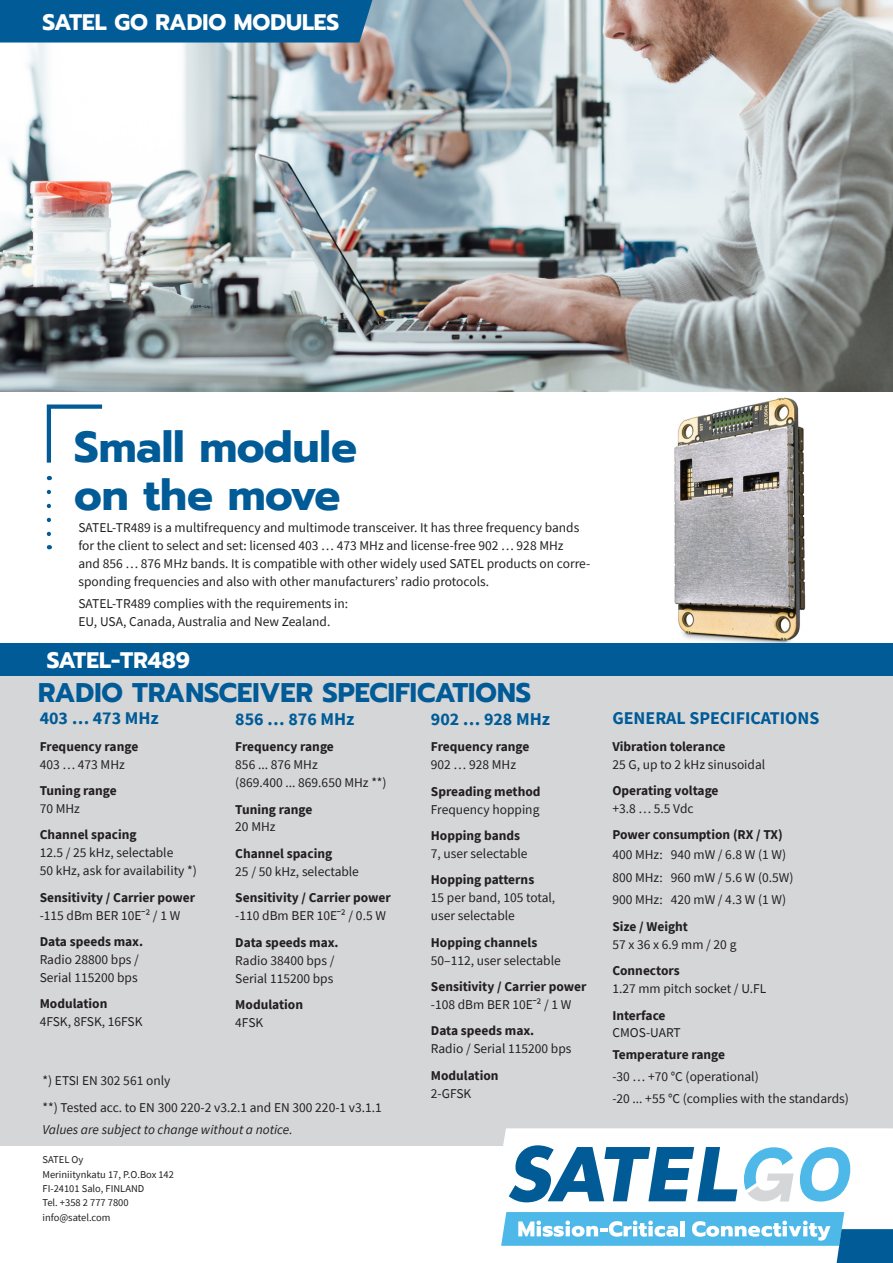
<style>
.page{position:relative;width:893px;height:1263px;background:#fff}
.page>*{position:absolute;margin:0;border:0;box-sizing:border-box;transform-origin:0 0}
.huomioteksti_isompi{font:700 43.35px/47.8px "Prompt";color:#005b97}
.h2_sin{font:700 26.85px "Prompt";color:#005b97}
.h3_valk{font:700 22.35px "Prompt";color:#fff}
.t1{font:700 18px "Source Sans Pro";color:#005b97}
.leipä{font:13.5px/18px "Source Sans Pro";color:#231f20}
.t2{font:700 13.5px/18px "Source Sans Pro";color:#231f20}
.t3{font:italic 13.5px "Source Sans Pro";color:#231f20}
.yhteystiedot{font:10.5px "Source Sans Pro";color:#231f20}
.s1{font-weight:400}
.s2{font-weight:700}
</style>
<div class="page">
<img style="left:0;top:0;width:893px;height:391px">
<div style="left:0;top:643px;width:893px;height:503px;background:#d5d6d8"></div>
<div style="left:0;top:643px;width:893px;height:33px;background:#005b97"></div>
<div style="left:0;top:0;width:372px;height:43px;background:#005b97"></div>
<svg style="left:46px;top:404px;width:57px;height:59px"></svg>
<svg style="left:47px;top:492px;width:4px;height:57px"></svg>
<div style="left:503px;top:1128px;width:390px;height:75px;background:#fff"></div>
<svg style="left:800px;top:1147px;width:50px;height:54px"></svg>
<svg style="left:509px;top:1145px;width:228px;height:57px"></svg>
<svg style="left:744px;top:1147px;width:50px;height:54px"></svg>
<svg style="left:501px;top:1212px;width:392px;height:51px"></svg>
<img style="left:674px;top:397px;width:132px;height:246px">
<p class="h3_valk" style="left:43px;top:5px;width:298px">SATEL GO RADIO MODULES</p>
<p class="huomioteksti_isompi" style="left:74px;top:423px;width:284px">Small module on the move</p>
<p class="leipä" style="left:78px;top:519px;width:513px">SATEL-TR489 is a multifrequency and multimode transceiver. It has three frequency bands for the client to select and set: licensed 403 … 473 MHz and license-free 902 … 928 MHz<br>and 856 … 876 MHz bands. It is compatible with other widely used SATEL products on corre&shy;sponding frequencies and also with other manufacturers’ radio protocols.</p>
<p class="leipä" style="left:78px;top:595px;width:271px">SATEL-TR489 complies with the requirements in:<br>EU, USA, Canada, Australia and New Zealand.</p>
<p class="h3_valk" style="left:47px;top:644px;width:145px">SATEL-TR489</p>
<p class="h2_sin" style="left:38px;top:672px;width:494px">RADIO TRANSCEIVER SPECIFICATIONS</p>
<p class="t1" style="left:40px;top:706px;width:121px">403 … 473 MHz</p>
<p class="t2" style="left:40px;top:737px;width:100px">Frequency range<br><span class="s1">403 … 473 MHz</span></p>
<p class="t2" style="left:40px;top:781px;width:79px">Tuning range<br><span class="s1">70 MHz</span></p>
<p class="leipä" style="left:40px;top:826px;width:159px"><span class="s2">Channel spacing<br></span>12.5 / 25 kHz, selectable<br>50 kHz, ask for availability *)</p>
<p class="t2" style="left:40px;top:888px;width:157px">Sensitivity / Carrier power <span class="s1">-115 dBm BER 10Eˉ² / 1 W</span></p>
<p class="leipä" style="left:40px;top:932px;width:105px"><span class="s2">Data speeds max.<br></span>Radio 28800 bps /<br>Serial 115200 bps</p>
<p class="leipä" style="left:40px;top:995px;width:104px"><span class="s2">Modulation<br></span>4FSK, 8FSK, 16FSK</p>
<p class="t1" style="left:235px;top:707px;width:121px">856 … 876 MHz</p>
<p class="leipä" style="left:235px;top:738px;width:153px"><span class="s2">Frequency range<br></span>856 ... 876 MHz<br>(869.400 ... 869.650 MHz **)</p>
<p class="t2" style="left:235px;top:800px;width:79px">Tuning range<br><span class="s1">20 MHz</span></p>
<p class="leipä" style="left:235px;top:844px;width:125px"><span class="s2">Channel spacing<br></span>25 / 50 kHz, selectable</p>
<p class="t2" style="left:235px;top:888px;width:157px">Sensitivity / Carrier power <span class="s1">-110 dBm BER 10Eˉ² / 0.5 W</span></p>
<p class="leipä" style="left:235px;top:933px;width:105px"><span class="s2">Data speeds max.<br></span>Radio 38400 bps /<br>Serial 115200 bps</p>
<p class="t2" style="left:235px;top:995px;width:69px">Modulation<br><span class="s1">4FSK</span></p>
<p class="leipä" style="left:43px;top:1071px;width:129px">*) ETSI EN 302 561 only</p>
<p class="leipä" style="left:43px;top:1098px;width:341px">**) Tested acc. to EN 300 220-2 v3.2.1 and EN 300 220-1 v3.1.1</p>
<p class="t3" style="left:43px;top:1121px;width:252px">Values are subject to change without a notice.</p>
<p class="yhteystiedot" style="left:43px;top:1153px;width:42px">SATEL Oy</p>
<p class="yhteystiedot" style="left:43px;top:1167px;width:133px">Meriniitynkatu 17, P.O.Box 142</p>
<p class="yhteystiedot" style="left:43px;top:1182px;width:103px">FI-24101 Salo, FINLAND</p>
<p class="yhteystiedot" style="left:43px;top:1196px;width:88px">Tel. +358 2 777 7800</p>
<p class="yhteystiedot" style="left:43px;top:1211px;width:69px">info@satel.com</p>
<p class="t1" style="left:431px;top:707px;width:121px">902 … 928 MHz</p>
<p class="t2" style="left:431px;top:737px;width:100px">Frequency range<br><span class="s1">902 … 928 MHz</span></p>
<p class="leipä" style="left:431px;top:782px;width:111px"><span class="s2">Spreading method<br></span>Frequency hopping</p>
<p class="leipä" style="left:431px;top:826px;width:98px"><span class="s2">Hopping bands<br></span>7, user selectable</p>
<p class="leipä" style="left:431px;top:871px;width:126px"><span class="s2">Hopping patterns<br></span>15 per band, 105 total, user selectable</p>
<p class="leipä" style="left:431px;top:933px;width:131px"><span class="s2">Hopping channels<br></span>50–112, user selectable</p>
<p class="t2" style="left:431px;top:977px;width:157px">Sensitivity / Carrier power <span class="s1">-108 dBm BER 10Eˉ² / 1 W</span></p>
<p class="leipä" style="left:431px;top:1022px;width:142px"><span class="s2">Data speeds max.<br></span>Radio / Serial 115200 bps</p>
<p class="t2" style="left:431px;top:1066px;width:69px">Modulation<br><span class="s1">2-GFSK</span></p>
<p class="t1" style="left:612px;top:706px;width:209px">GENERAL SPECIFICATIONS</p>
<p class="leipä" style="left:612px;top:737px;width:154px"><span class="s2">Vibration tolerance<br></span>25 G, up to 2 kHz sinusoidal</p>
<p class="t2" style="left:612px;top:781px;width:108px">Operating voltage <span class="s1">+3.8 … 5.5 Vdc</span></p>
<p class="t2" style="left:612px;top:826px;width:172px">Power consumption (RX / TX)</p>
<p class="leipä" style="left:612px;top:845px;width:175px">400 MHz: 940 mW / 6.8 W (1 W)</p>
<p class="leipä" style="left:612px;top:868px;width:183px">800 MHz: 960 mW / 5.6 W (0.5W)</p>
<p class="leipä" style="left:612px;top:891px;width:175px">900 MHz: 420 mW / 4.3 W (1 W)</p>
<p class="leipä" style="left:612px;top:917px;width:126px"><span class="s2">Size / Weight<br></span>57 x 36 x 6.9 mm / 20 g</p>
<p class="leipä" style="left:612px;top:961px;width:155px"><span class="s2">Connectors<br></span>1.27 mm pitch socket / U.FL</p>
<p class="t2" style="left:612px;top:1006px;width:70px">Interface<br><span class="s1">CMOS-UART</span></p>
<p class="t2" style="left:612px;top:1046px;width:114px">Temperature range</p>
<p class="leipä" style="left:612px;top:1068px;width:148px">-30 … +70 °C (operational)</p>
<p class="leipä" style="left:612px;top:1090px;width:238px">-20 ... +55 °C (complies with the standards)</p>
</div>
